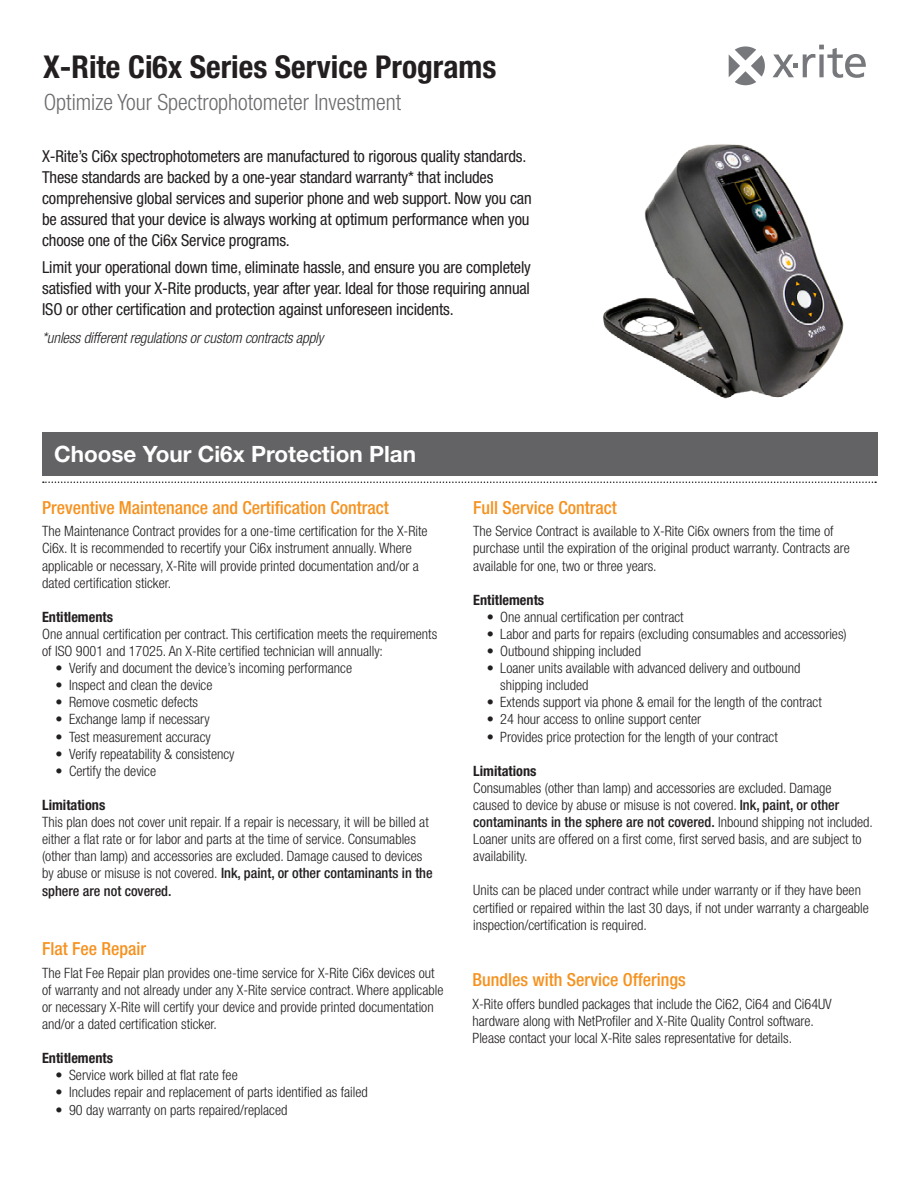
<style>
.page{position:relative;width:918px;height:1188px;background:#fff}
.page>*{position:absolute;margin:0;border:0;box-sizing:border-box;transform-origin:0 0}
.t1{font:700 condensed 31.5px "Helvetica Neue";color:#231f20}
.t2{font:300 condensed 22.5px "Helvetica Neue";color:#6c6d70}
.t3{font:700 22.5px "Helvetica Neue";color:#fff}
.t4{font:500 condensed 18px "Helvetica Neue";color:#f6911e}
.Text{font:condensed 16.5px/21px "Helvetica Neue";letter-spacing:-.01em;color:#231f20}
.Text-2{font:italic 300 condensed 15px "Helvetica Neue";letter-spacing:-.01em;color:#231f20}
.t5{font:300 condensed 14.25px/17.1px "Helvetica Neue";color:#231f20}
.t6{font:700 condensed 14.25px "Helvetica Neue";color:#231f20}
.s1{font-weight:500}
</style>
<div class="page">
<svg style="left:772px;top:45px;width:94px;height:33px"></svg>
<svg style="left:729px;top:46px;width:36px;height:39px"></svg>
<div style="left:42px;top:432px;width:836px;height:43px;background:#636366"></div>
<svg style="left:43px;top:482px;width:833px;height:1px"></svg>
<img style="left:603px;top:144px;width:241px;height:255px">
<p class="t1" style="left:43px;top:48px;width:455px">X-Rite Ci6x Series Service Programs</p>
<p class="t2" style="left:44px;top:89px;width:359px">Optimize Your Spectrophotometer Investment</p>
<p class="Text" style="left:42px;top:145px;width:491px">X-Rite’s Ci6x spectrophotometers are manufactured to rigorous quality standards.<br>These standards are backed by a one-year standard warranty* that includes comprehensive global services and superior phone and web support. Now you can be assured that your device is always working at optimum performance when you choose one of the Ci6x Service programs.</p>
<p class="Text" style="left:42px;top:257px;width:490px;text-align:justify">Limit your operational down time, eliminate hassle, and ensure you are completely satisfied with your X-Rite products, year after year. Ideal for those requiring annual ISO or other certification and protection against unforeseen incidents.</p>
<p class="Text-2" style="left:42px;top:329px;width:283px">*unless different regulations or custom contracts apply</p>
<p class="t3" style="left:54px;top:440px;width:364px">Choose Your Ci6x Protection Plan</p>
<p class="t4" style="left:42px;top:496px;width:348px">Preventive Maintenance and Certification Contract</p>
<p class="t5" style="left:42px;top:523px;width:387px">The Maintenance Contract provides for a one-time certification for the X-Rite Ci6x. It is recommended to recertify your Ci6x instrument annually. Where applicable or necessary, X-Rite will provide printed documentation and/or a dated certification sticker.</p>
<p class="t6" style="left:42px;top:608px;width:72px">Entitlements</p>
<p class="t5" style="left:42px;top:625px;width:397px">One annual certification per contract. This certification meets the requirements of ISO 9001 and 17025. An X-Rite certified technician will annually:</p>
<p class="t5" style="left:56px;top:659px;width:298px">• Verify and document the device’s incoming performance</p>
<p class="t5" style="left:56px;top:677px;width:158px">• Inspect and clean the device</p>
<p class="t5" style="left:56px;top:694px;width:144px">• Remove cosmetic defects</p>
<p class="t5" style="left:56px;top:711px;width:156px">• Exchange lamp if necessary</p>
<p class="t5" style="left:56px;top:728px;width:157px">• Test measurement accuracy</p>
<p class="t5" style="left:56px;top:745px;width:180px">• Verify repeatability &amp; consistency</p>
<p class="t5" style="left:56px;top:762px;width:102px">• Certify the device</p>
<p class="t6" style="left:42px;top:796px;width:65px">Limitations</p>
<p class="t5" style="left:42px;top:813px;width:392px">This plan does not cover unit repair. If a repair is necessary, it will be billed at either a flat rate or for labor and parts at the time of service. Consumables (other than lamp) and accessories are excluded. Damage caused to devices by abuse or misuse is not covered. <span class="s1">Ink, paint, or other contaminants in the sphere are not covered.</span></p>
<p class="t4" style="left:42px;top:938px;width:105px">Flat Fee Repair</p>
<p class="t5" style="left:42px;top:964px;width:403px">The Flat Fee Repair plan provides one-time service for X-Rite Ci6x devices out of warranty and not already under any X-Rite service contract. Where applicable or necessary X-Rite will certify your device and provide printed documentation and/or a dated certification sticker.</p>
<p class="t6" style="left:42px;top:1050px;width:72px">Entitlements</p>
<p class="t5" style="left:56px;top:1067px;width:184px">• Service work billed at flat rate fee</p>
<p class="t5" style="left:56px;top:1084px;width:314px">• Includes repair and replacement of parts identified as failed</p>
<p class="t5" style="left:56px;top:1101px;width:233px">• 90 day warranty on parts repaired/replaced</p>
<p class="t4" style="left:473px;top:496px;width:145px">Full Service Contract</p>
<p class="t5" style="left:473px;top:523px;width:378px">The Service Contract is available to X-Rite Ci6x owners from the time of purchase until the expiration of the original product warranty. Contracts are available for one, two or three years.</p>
<p class="t6" style="left:473px;top:591px;width:72px">Entitlements</p>
<p class="t5" style="left:487px;top:608px;width:198px">• One annual certification per contract</p>
<p class="t5" style="left:487px;top:625px;width:361px">• Labor and parts for repairs (excluding consumables and accessories)</p>
<p class="t5" style="left:487px;top:642px;width:156px">• Outbound shipping included</p>
<p class="t5" style="left:500px;top:659px;width:302px;text-indent:-13px">• Loaner units available with advanced delivery and outbound shipping included</p>
<p class="t5" style="left:487px;top:694px;width:337px">• Extends support via phone &amp; email for the length of the contract</p>
<p class="t5" style="left:487px;top:711px;width:216px">• 24 hour access to online support center</p>
<p class="t5" style="left:487px;top:728px;width:292px">• Provides price protection for the length of your contract</p>
<p class="t6" style="left:473px;top:762px;width:65px">Limitations</p>
<p class="t5" style="left:473px;top:779px;width:401px">Consumables (other than lamp) and accessories are excluded. Damage<br>caused to device by abuse or misuse is not covered. <span class="s1">Ink, paint, or other contaminants in the sphere are not covered.</span> Inbound shipping not included.<br>Loaner units are offered on a first come, first served basis, and are subject to availability.</p>
<p class="t5" style="left:473px;top:882px;width:397px">Units can be placed under contract while under warranty or if they have been certified or repaired within the last 30 days, if not under warranty a chargeable inspection/certification is required.</p>
<p class="t4" style="left:472px;top:969px;width:215px">Bundles with Service Offerings</p>
<p class="t5" style="left:472px;top:995px;width:361px">X-Rite offers bundled packages that include the Ci62, Ci64 and Ci64UV hardware along with NetProfiler and X-Rite Quality Control software.<br>Please contact your local X-Rite sales representative for details.</p>
</div>
